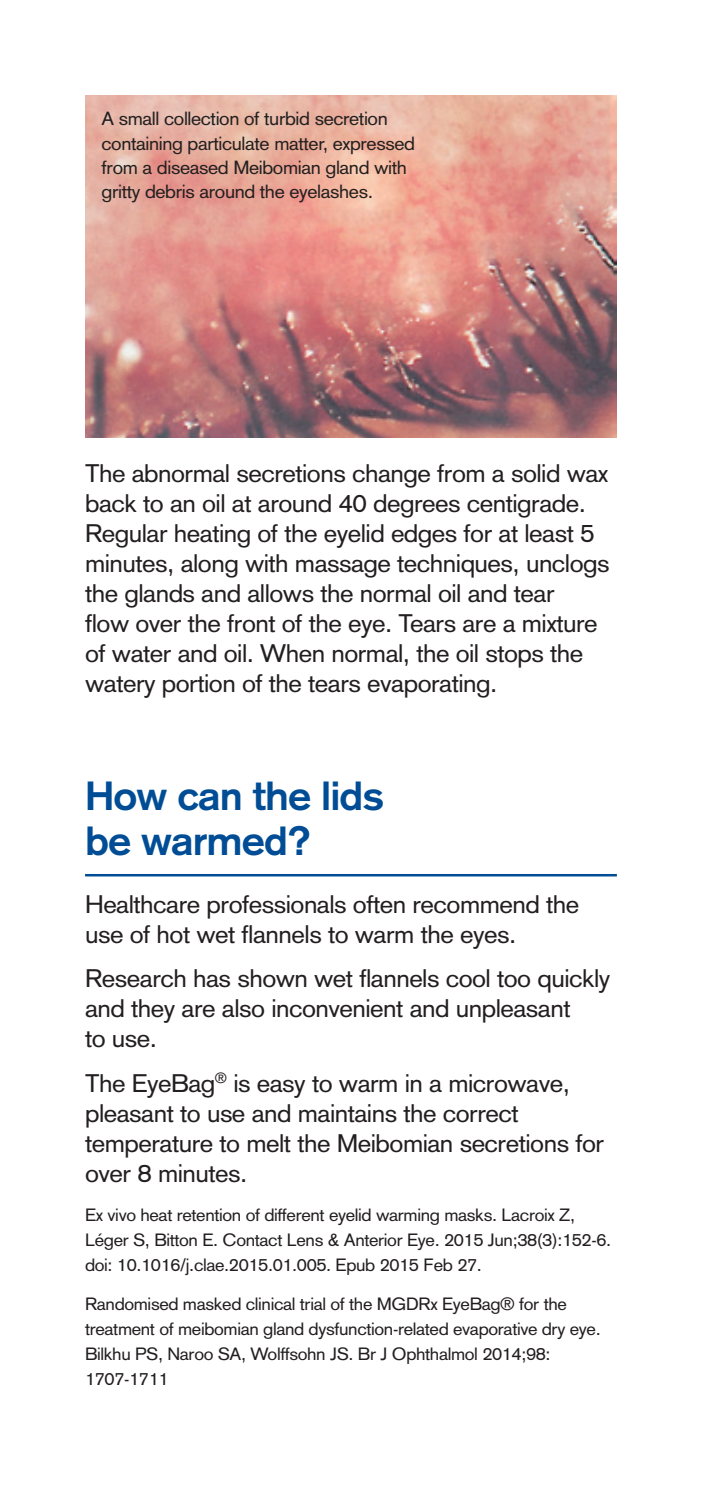
<style>
.page{position:relative;width:702px;height:1489px;background:#fff}
.page>*{position:absolute;margin:0;border:0;box-sizing:border-box;transform-origin:0 0}
.t1{font:700 40px/45px "Akzidenz Grotesk";letter-spacing:-.02em;color:#014d95;scale:1.04 1}
.t2{font:25px/30px "Akzidenz Grotesk";letter-spacing:-.02em;color:#231f20;scale:1.04 1}
.t3{font:18.75px/24px "Akzidenz Grotesk";letter-spacing:-.02em;color:#231f20;scale:1.04 1}
.t4{font:17.5px/25px "Akzidenz Grotesk";letter-spacing:-.02em;color:#231f20;scale:1.04 1}
</style>
<div class="page">
<img style="left:85px;top:96px;width:532px;height:341px">
<hr style="left:85px;top:874px;width:532px;height:2px;background:#014d95">
<p class="t3" style="left:101px;top:107px;width:303px">A small collection of turbid secretion containing particulate matter, expressed from a diseased Meibomian gland with gritty debris around the eyelashes.</p>
<p class="t2" style="left:85px;top:458px;width:506px">The abnormal secretions change from a solid wax back to an oil at around 40 degrees centigrade.<br>Regular heating of the eyelid edges for at least 5 minutes, along with massage techniques, unclogs the glands and allows the normal oil and tear<br>flow over the front of the eye. Tears are a mixture of water and oil. When normal, the oil stops the watery portion of the tears evaporating.</p>
<p class="t1" style="left:85px;top:772px;width:288px">How can the lids be warmed?</p>
<p class="t2" style="left:85px;top:889px;width:476px">Healthcare professionals often recommend the use of hot wet flannels to warm the eyes.</p>
<p class="t2" style="left:85px;top:963px;width:506px">Research has shown wet flannels cool too quickly and they are also inconvenient and unpleasant<br>to use.</p>
<p class="t2" style="left:85px;top:1067px;width:500px">The EyeBag<sup>®</sup> is easy to warm in a microwave, pleasant to use and maintains the correct temperature to melt the Meibomian secretions for over 8 minutes.</p>
<p class="t4" style="left:85px;top:1201px;width:507px">Ex vivo heat retention of different eyelid warming masks. Lacroix Z,<br>Léger S, Bitton E. Contact Lens &amp; Anterior Eye. 2015 Jun;38(3):152-6. doi: 10.1016/j.clae.2015.01.005. Epub 2015 Feb 27.</p>
<p class="t4" style="left:85px;top:1291px;width:497px">Randomised masked clinical trial of the MGDRx EyeBag® for the treatment of meibomian gland dysfunction-related evaporative dry eye.<br>Bilkhu PS, Naroo SA, Wolffsohn JS. Br J Ophthalmol 2014;98:<br>1707-1711</p>
</div>
